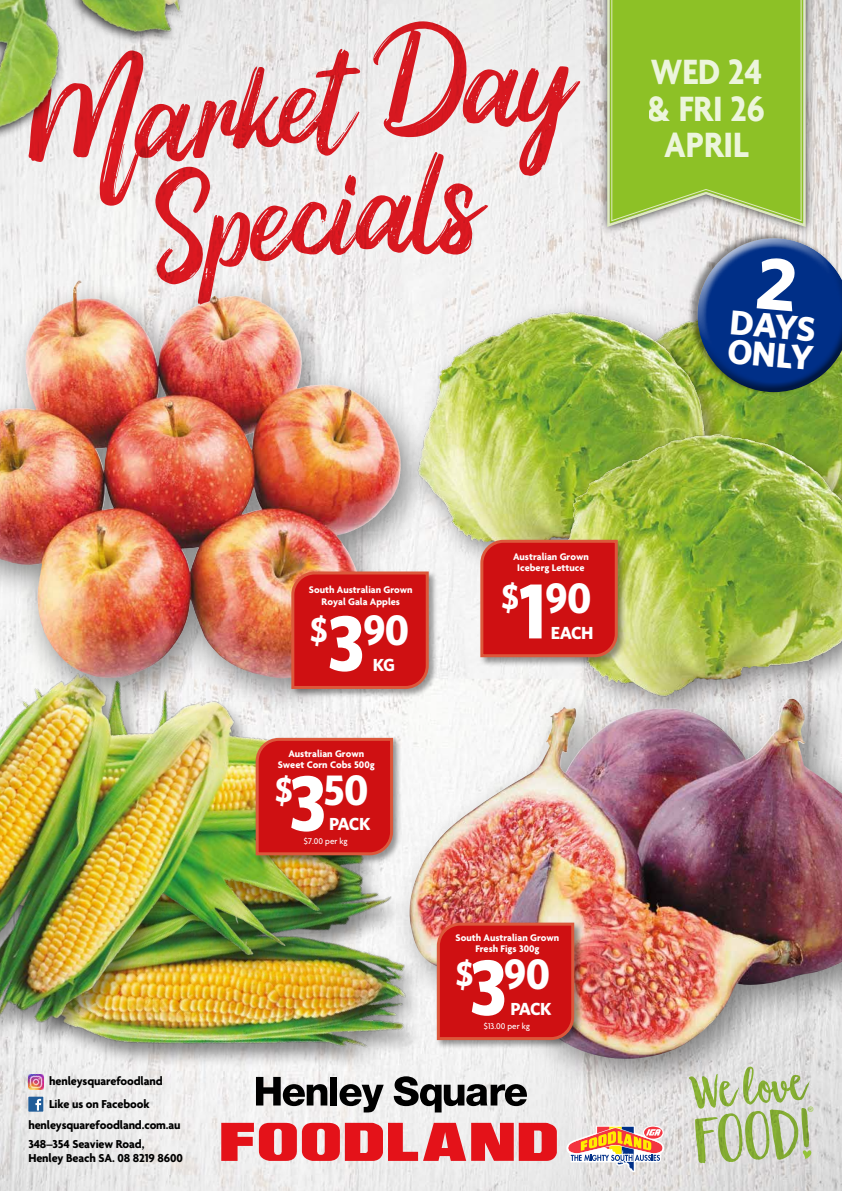
<style>
.page{position:relative;width:842px;height:1191px;background:#fff}
.page>*{position:absolute;margin:0;border:0;box-sizing:border-box;transform-origin:0 0}
.t1{font:148.6px/114px "Beatlight";color:#e50b14;text-align:center}
.t2{font:700 42.7px "Whitney Condensed";color:#fff}
.t3{font:700 38px/36.5px "Agenda";color:#fff;text-align:center;scale:.91 1}
.t4{font:700 35px "Whitney Condensed";color:#fff}
.t5{font:700 34.6px/28.5px "Whitney";color:#fff}
.t6{font:700 17.5px "Whitney";letter-spacing:-.05em;color:#fff}
.t7{font:700 12.4px/13.8px "Agenda";letter-spacing:-.01em;color:#000}
.t8{font:700 10.4px/11.2px "Agenda";color:#fff;text-align:center}
.t9{font:500 9px "Agenda";color:#fff}
.s1{font-size:78.1px}
</style>
<div class="page">
<img style="left:0;top:0;width:842px;height:1191px">
<img style="left:0;top:0;width:199px;height:159px">
<div style="left:598px;top:0;width:217px;height:235px;background:#000;opacity:.75"></div>
<svg style="left:606px;top:0;width:201px;height:229px"></svg>
<svg style="left:611px;top:0;width:191px;height:222px"></svg>
<svg style="left:508px;top:1099px;width:19px;height:13px"></svg>
<svg style="left:564px;top:1125px;width:100px;height:47px"></svg>
<svg style="left:508px;top:1122px;width:49px;height:38px"></svg>
<img style="left:0;top:584px;width:508px;height:607px">
<img style="left:0;top:715px;width:392px;height:343px">
<img style="left:412px;top:260px;width:276px;height:324px">
<img style="left:545px;top:378px;width:297px;height:304px">
<div style="left:0;top:267px;width:433px;height:448px;background:#000;opacity:.45"></div>
<img style="left:36px;top:280px;width:44px;height:47px">
<div style="left:290px;top:570px;width:148px;height:128px;background:#000;opacity:.4"></div>
<svg style="left:290px;top:570px;width:140px;height:120px"></svg>
<div style="left:392px;top:682px;width:450px;height:417px;background:#000;opacity:.45"></div>
<img style="left:408px;top:698px;width:434px;height:361px">
<div style="left:479px;top:538px;width:148px;height:129px;background:#000;opacity:.4"></div>
<svg style="left:479px;top:538px;width:140px;height:120px"></svg>
<div style="left:254px;top:736px;width:148px;height:129px;background:#000;opacity:.4"></div>
<svg style="left:254px;top:736px;width:141px;height:120px"></svg>
<div style="left:435px;top:921px;width:149px;height:128px;background:#000;opacity:.4"></div>
<svg style="left:435px;top:921px;width:141px;height:120px"></svg>
<div style="left:688px;top:231px;width:154px;height:164px;background:#000;opacity:.45"></div>
<div style="left:696px;top:237px;width:146px;height:120px;background:#fff;opacity:.75"></div>
<div style="left:698px;top:262px;width:144px;height:131px;background:#000;opacity:.5"></div>
<svg style="left:689px;top:1066px;width:125px;height:97px"></svg>
<h1 class="t1" style="left:28px;top:91px;width:543px;rotate:-6deg">Market Day<br>Specials</h1>
<h3 class="t3" style="left:648px;top:56px;width:130px">WED 24 &amp; FRI 26<br>APRIL</h3>
<h3 class="t5" style="left:731px;top:307px;width:88px;rotate:5deg"><sup>2</sup>DAYS<br>ONLY</h3>
<p class="t7" style="left:49px;top:1075px;width:115px">henleysquarefoodland</p>
<p class="t7" style="left:28px;top:1094px;width:154px;line-height:21px;text-indent:21px">Like us on Facebook henleysquarefoodland.com.au</p>
<p class="t7" style="left:28px;top:1137px;width:156px">348–354 Seaview Road,<br>Henley Beach SA. 08 8219 8600</p>
<p class="t8" style="left:309px;top:585px;width:105px">South Australian Grown<br>Royal Gala Apples</p>
<h3 class="t4" style="left:310px;top:609px;width:19px">$</h3>
<h2 class="t2" style="left:328px;top:605px;width:82px"><span class="s1">3</span>90</h2>
<h3 class="t6" style="left:373px;top:654px;width:24px">KG</h3>
<p class="t8" style="left:278px;top:748px;width:99px">Australian Grown<br>Sweet Corn Cobs 500g</p>
<h3 class="t4" style="left:276px;top:769px;width:19px">$</h3>
<h2 class="t2" style="left:290px;top:765px;width:80px"><span class="s1">3</span>50</h2>
<h3 class="t6" style="left:329px;top:813px;width:43px">PACK</h3>
<p class="t9" style="left:304px;top:836px;width:45px">$7.00 per kg</p>
<p class="t8" style="left:513px;top:552px;width:77px">Australian Grown<br>Iceberg Lettuce</p>
<h3 class="t4" style="left:502px;top:577px;width:19px">$</h3>
<h2 class="t2" style="left:520px;top:573px;width:73px"><span class="s1">1</span>90</h2>
<h3 class="t6" style="left:551px;top:622px;width:44px">EACH</h3>
<p class="t8" style="left:455px;top:932px;width:105px">South Australian Grown<br>Fresh Figs 300g</p>
<h3 class="t4" style="left:456px;top:953px;width:19px">$</h3>
<h2 class="t2" style="left:470px;top:950px;width:81px"><span class="s1">3</span>90</h2>
<h3 class="t6" style="left:510px;top:997px;width:43px">PACK</h3>
<p class="t9" style="left:484px;top:1021px;width:48px">$13.00 per kg</p>
</div>
